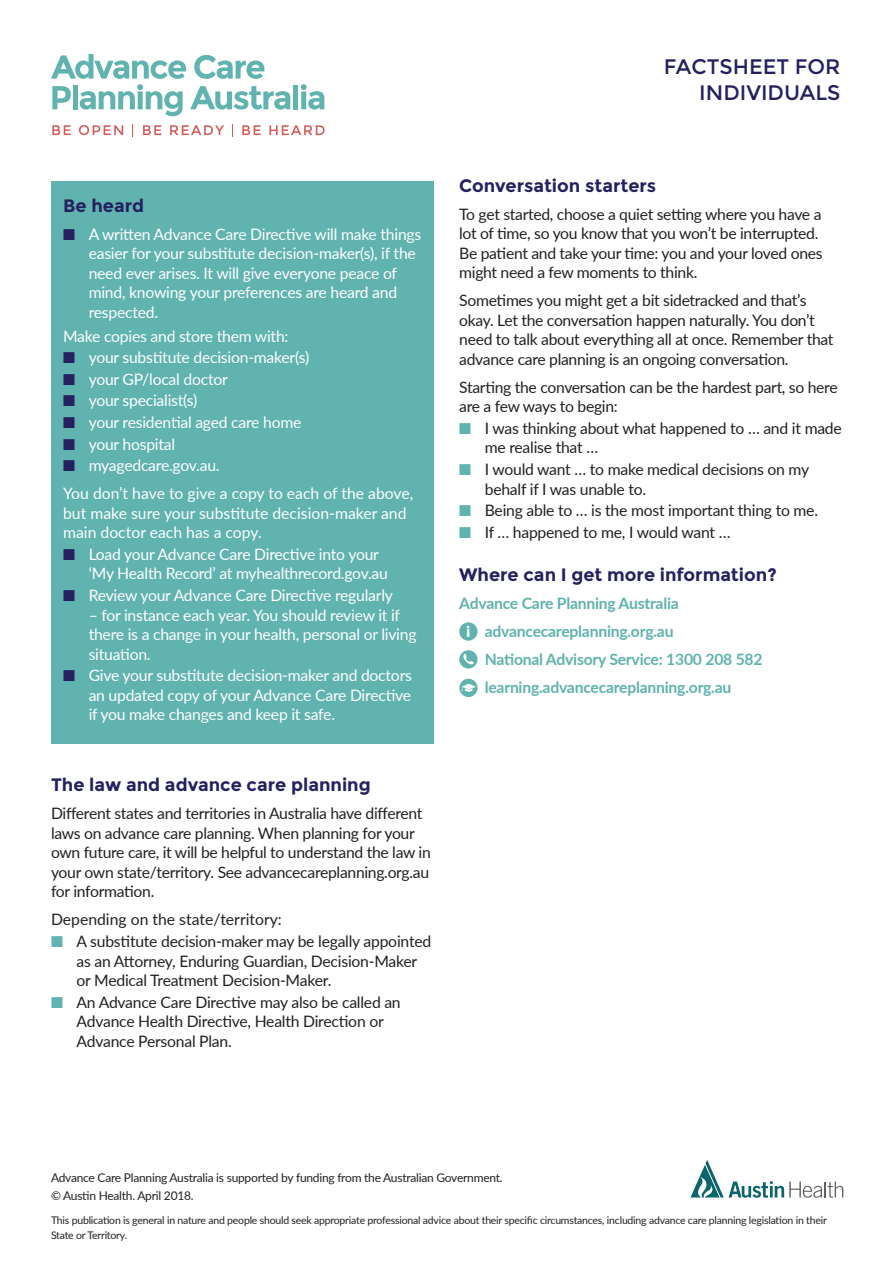
<style>
.page{position:relative;width:893px;height:1263px;background:#fff}
.page>*{position:absolute;margin:0;border:0;box-sizing:border-box;transform-origin:0 0}
.t1{font:21px/25.2px "Montserrat";color:#252161;text-align:right}
.Body{font:700 18px "Montserrat";color:#252161}
.Body-2{font:15.75px/19.5px "Lato";letter-spacing:-.02em;color:#231f20}
.Body-3{font:15.75px/19.5px "Lato";letter-spacing:-.015em;color:#fff}
.Body-4{font:700 15.75px "Lato";letter-spacing:-.015em;color:#60b3af}
.Body-5{font:15.75px "Lato";color:#231f20}
.Body-6{font:700 15px "Montserrat";color:#fff}
.Body-7{font:12px "Lato";letter-spacing:-.02em;color:#231f20}
.Body-8{font:10.5px/15px "Lato";letter-spacing:-.02em;color:#231f20}
.s1{color:#252161}
.s2{color:#60b3af}
</style>
<div class="page">
<svg style="left:690px;top:1160px;width:153px;height:38px"></svg>
<svg style="left:51px;top:54px;width:239px;height:62px"></svg>
<div style="left:293px;top:85px;width:5px;height:24px;background:#60b3af"></div>
<svg style="left:301px;top:84px;width:23px;height:26px"></svg>
<svg style="left:52px;top:125px;width:19px;height:10px"></svg>
<svg style="left:79px;top:125px;width:44px;height:10px"></svg>
<svg style="left:143px;top:125px;width:18px;height:10px"></svg>
<svg style="left:170px;top:125px;width:54px;height:10px"></svg>
<svg style="left:242px;top:125px;width:19px;height:10px"></svg>
<svg style="left:269px;top:125px;width:56px;height:10px"></svg>
<svg style="left:232px;top:124px;width:1px;height:13px"></svg>
<svg style="left:459px;top:650px;width:19px;height:18px"></svg>
<svg style="left:462px;top:654px;width:12px;height:11px"></svg>
<div style="left:459px;top:622px;width:19px;height:19px;background:#60b3af;border-radius:50%"></div>
<svg style="left:459px;top:679px;width:19px;height:18px"></svg>
<svg style="left:461px;top:683px;width:15px;height:10px"></svg>
<div style="left:51px;top:181px;width:383px;height:563px;background:#60b3af"></div>
<p class="t1" style="left:664px;top:55px;width:178px">FACTSHEET FOR<br>INDIVIDUALS</p>
<p class="Body" style="left:63px;top:195px;width:82px">Be heard</p>
<p class="Body-3" style="left:89px;top:224px;width:334px;text-indent:-26px"><span class="s1">■</span> A written Advance Care Directive will make things easier for your substitute decision-maker(s), if the need ever arises. It will give everyone peace of mind, knowing your preferences are heard and respected.</p>
<p class="Body-3" style="left:63px;top:325px;width:227px">Make copies and store them with:</p>
<p class="Body-3" style="left:63px;top:347px;width:248px"><span class="s1">■</span> your substitute decision-maker(s)</p>
<p class="Body-3" style="left:63px;top:369px;width:166px"><span class="s1">■</span> your GP/local doctor</p>
<p class="Body-3" style="left:63px;top:390px;width:136px"><span class="s1">■</span> your specialist(s)</p>
<p class="Body-3" style="left:63px;top:412px;width:240px"><span class="s1">■</span> your residential aged care home</p>
<p class="Body-3" style="left:63px;top:434px;width:114px"><span class="s1">■</span> your hospital</p>
<p class="Body-3" style="left:63px;top:455px;width:158px"><span class="s1">■</span> myagedcare.gov.au.</p>
<p class="Body-3" style="left:63px;top:483px;width:352px">You don’t have to give a copy to each of the above, but make sure your substitute decision-maker and main doctor each has a copy.</p>
<p class="Body-3" style="left:89px;top:544px;width:301px;text-indent:-26px"><span class="s1">■</span> Load your Advance Care Directive into your ‘My Health Record’ at myhealthrecord.gov.au</p>
<p class="Body-3" style="left:63px;top:585px;width:331px"><span class="s1">■</span> Review your Advance Care Directive regularly</p>
<p class="Body-3" style="left:89px;top:604px;width:329px">– for instance each year. You should review it if there is a change in your health, personal or living situation.</p>
<p class="Body-3" style="left:89px;top:665px;width:325px;text-align:justify;text-indent:-26px"><span class="s1">■</span> Give your substitute decision-maker and doctors an updated copy of your Advance Care Directive if you make changes and keep it safe.</p>
<p class="Body" style="left:51px;top:774px;width:321px">The law and advance care planning</p>
<p class="Body-2" style="left:51px;top:803px;width:381px">Different states and territories in Australia have different laws on advance care planning. When planning for your own future care, it will be helpful to understand the law in your own state/territory. See advancecareplanning.org.au for information.</p>
<p class="Body-5" style="left:51px;top:908px;width:232px">Depending on the state/territory:</p>
<p class="Body-2" style="left:77px;top:931px;width:356px;text-indent:-26px"><span class="s2">■</span> A substitute decision-maker may be legally appointed as an Attorney, Enduring Guardian, Decision-Maker or Medical Treatment Decision-Maker.</p>
<p class="Body-2" style="left:77px;top:991px;width:326px;text-indent:-26px"><span class="s2">■</span> An Advance Care Directive may also be called an<br>Advance Health Directive, Health Direction or<br>Advance Personal Plan.</p>
<p class="Body" style="left:459px;top:175px;width:198px">Conversation starters</p>
<p class="Body-2" style="left:459px;top:204px;width:365px">To get started, choose a quiet setting where you have a lot of time, so you know that you won’t be interrupted.<br>Be patient and take your time: you and your loved ones might need a few moments to think.</p>
<p class="Body-2" style="left:459px;top:290px;width:376px">Sometimes you might get a bit sidetracked and that’s okay. Let the conversation happen naturally. You don’t need to talk about everything all at once. Remember that advance care planning is an ongoing conversation.</p>
<p class="Body-2" style="left:459px;top:377px;width:380px">Starting the conversation can be the hardest part, so here are a few ways to begin:</p>
<p class="Body-2" style="left:485px;top:418px;width:359px;text-indent:-26px"><span class="s2">■</span> I was thinking about what happened to … and it made me realise that …</p>
<p class="Body-2" style="left:485px;top:459px;width:326px;text-indent:-26px"><span class="s2">■</span> I would want … to make medical decisions on my behalf if I was unable to.</p>
<p class="Body-2" style="left:459px;top:500px;width:360px"><span class="s2">■</span> Being able to … is the most important thing to me.</p>
<p class="Body-2" style="left:459px;top:522px;width:273px"><span class="s2">■</span> If … happened to me, I would want …</p>
<p class="Body" style="left:459px;top:564px;width:319px">Where can I get more information?</p>
<p class="Body-4" style="left:459px;top:592px;width:221px">Advance Care Planning Australia</p>
<p class="Body-4" style="left:485px;top:620px;width:190px">advancecareplanning.org.au</p>
<p class="Body-4" style="left:485px;top:648px;width:279px">National Advisory Service: 1300 208 582</p>
<p class="Body-4" style="left:485px;top:676px;width:248px">learning.advancecareplanning.org.au</p>
<p class="Body-6" style="left:466px;top:623px;width:6px">i</p>
<p class="Body-7" style="left:51px;top:1169px;width:453px">Advance Care Planning Australia is supported by funding from the Australian Government.</p>
<p class="Body-7" style="left:51px;top:1187px;width:144px">© Austin Health. April 2018.</p>
<p class="Body-8" style="left:51px;top:1212px;width:777px">This publication is general in nature and people should seek appropriate professional advice about their specific circumstances, including advance care planning legislation in their<br>State or Territory.</p>
</div>
